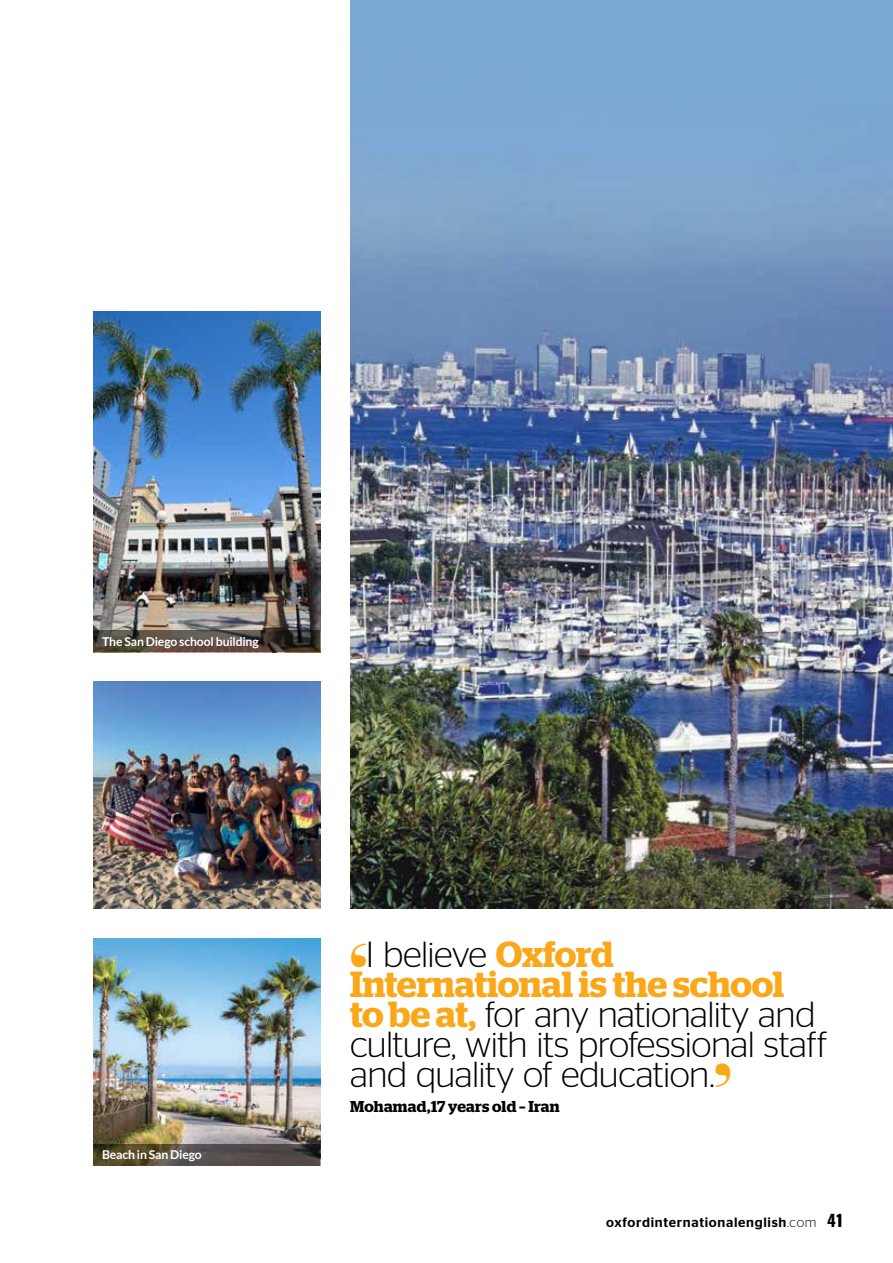
<style>
.page{position:relative;width:893px;height:1263px;background:#fff}
.page>*{position:absolute;margin:0;border:0;box-sizing:border-box;transform-origin:0 0}
.t1{font:300 36.3px/29.8px "Stag Sans";letter-spacing:-.015em;color:#000}
.t2{font:600 36.3px "Stag";color:#faa81a}
.t3{font:600 15.75px "Stag";letter-spacing:.01em;color:#000}
.t4{font:500 13.5px "Stag Sans";letter-spacing:.05em;color:#000}
.t5{font:700 12.15px "Lato";letter-spacing:-.01em;color:#fff}
.s1{font-size:33.6px;color:#faa81a}
.s2{font-family:"Stag";font-weight:600;color:#faa81a}
.s3{font-weight:300}
.s4{font-family:"Oswald";font-weight:800;font-size:16.2px}
</style>
<div class="page">
<img style="left:94px;top:312px;width:226px;height:319px">
<div style="left:350px;top:0;width:543px;height:909px;background:#7ca8d4"></div>
<img style="left:350px;top:191px;width:543px;height:718px">
<svg style="left:94px;top:631px;width:226px;height:21px;background:#4e433a"></svg>
<img style="left:94px;top:682px;width:226px;height:227px">
<img style="left:94px;top:938px;width:226px;height:206px">
<svg style="left:94px;top:1144px;width:226px;height:21px;background:#50493e"></svg>
<p class="t5" style="left:102px;top:635px;width:158px">The San Diego school building</p>
<p class="t5" style="left:102px;top:1148px;width:101px">Beach in San Diego</p>
<p class="t1" style="left:350px;top:939px;width:265px"><span class="s1">‘</span>I believe <span class="s2">Oxford</span></p>
<p class="t2" style="left:350px;top:963px;width:436px">International is the school</p>
<p class="t1" style="left:350px;top:999px;width:478px"><span class="s2">to be at,</span> for any nationality and culture, with its professional staff and quality of education.<span class="s1">’</span></p>
<p class="t3" style="left:350px;top:1097px;width:211px">Mohamad,17 years old – Iran</p>
<p class="t4" style="left:606px;top:1214px;width:239px">oxfordinternationalenglish<span class="s3">.com</span> <span class="s4">41</span></p>
</div>
